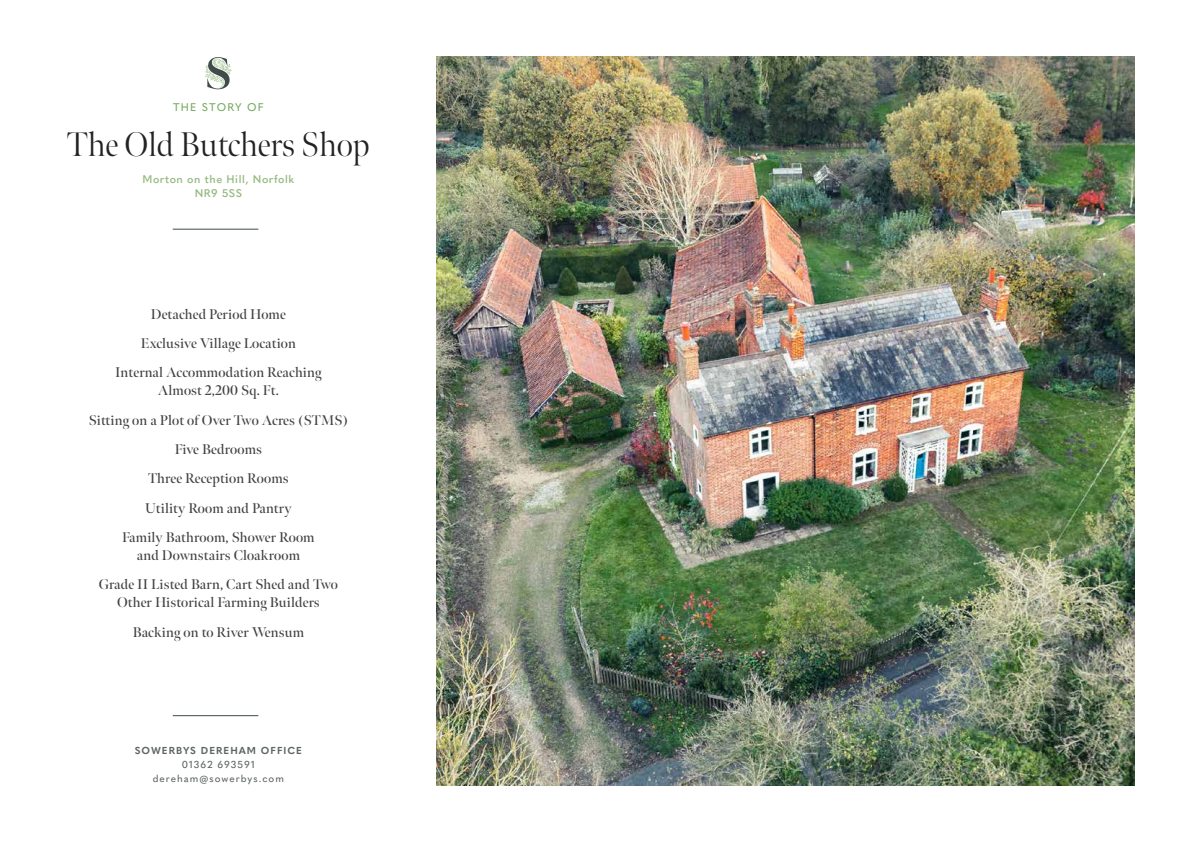
<style>
.page{position:relative;width:1191px;height:842px;background:#fff}
.page>*{position:absolute;margin:0;border:0;box-sizing:border-box;transform-origin:0 0}
.t1{font:300 34px "Meno Banner";color:#222223}
.t2{font:600 14px/29.3px "Meno Banner";letter-spacing:.01em;color:#434141;text-align:center}
.t3{font:600 11px/14px "Quasimoda";letter-spacing:.05em;color:#96ba81;text-align:center}
.t4{font:500 11px "Quasimoda";letter-spacing:.1em;color:#76aa62}
.t5{font:500 10px/14px "Quasimoda";letter-spacing:.1em;color:#5e6662;text-align:center}
.t6{font:700 10px "Quasimoda";letter-spacing:.1em;color:#5e6662}
</style>
<div class="page">
<img style="left:437px;top:56px;width:697px;height:730px">
<hr style="left:173px;top:715px;width:85px;height:1px;background:#3e4b47">
<hr style="left:173px;top:229px;width:85px;height:1px;background:#3e4b47">
<svg style="left:205px;top:57px;width:27px;height:32px"></svg>
<p class="t4" style="left:173px;top:99px;width:92px">THE STORY OF</p>
<h1 class="t1" style="left:67px;top:124px;width:304px">The Old Butchers Shop</h1>
<p class="t3" style="left:142px;top:172px;width:153px">Morton on the Hill, Norfolk<br>NR9 5SS</p>
<p class="t2" style="left:115px;top:299px;width:208px">Detached Period Home<br>Exclusive Village Location<br>Internal Accommodation Reaching</p>
<p class="t2" style="left:89px;top:376px;width:261px">Almost 2,200 Sq. Ft.<br>Sitting on a Plot of Over Two Acres (STMS)<br>Five Bedrooms<br>Three Reception Rooms<br>Utility Room and Pantry<br>Family Bathroom, Shower Room</p>
<p class="t2" style="left:99px;top:541px;width:241px">and Downstairs Cloakroom<br>Grade II Listed Barn, Cart Shed and Two</p>
<p class="t2" style="left:117px;top:588px;width:204px">Other Historical Farming Builders<br>Backing on to River Wensum</p>
<p class="t6" style="left:135px;top:743px;width:169px">SOWERBYS DEREHAM OFFICE</p>
<p class="t5" style="left:153px;top:757px;width:133px">01362 693591 dereham@sowerbys.com</p>
</div>
